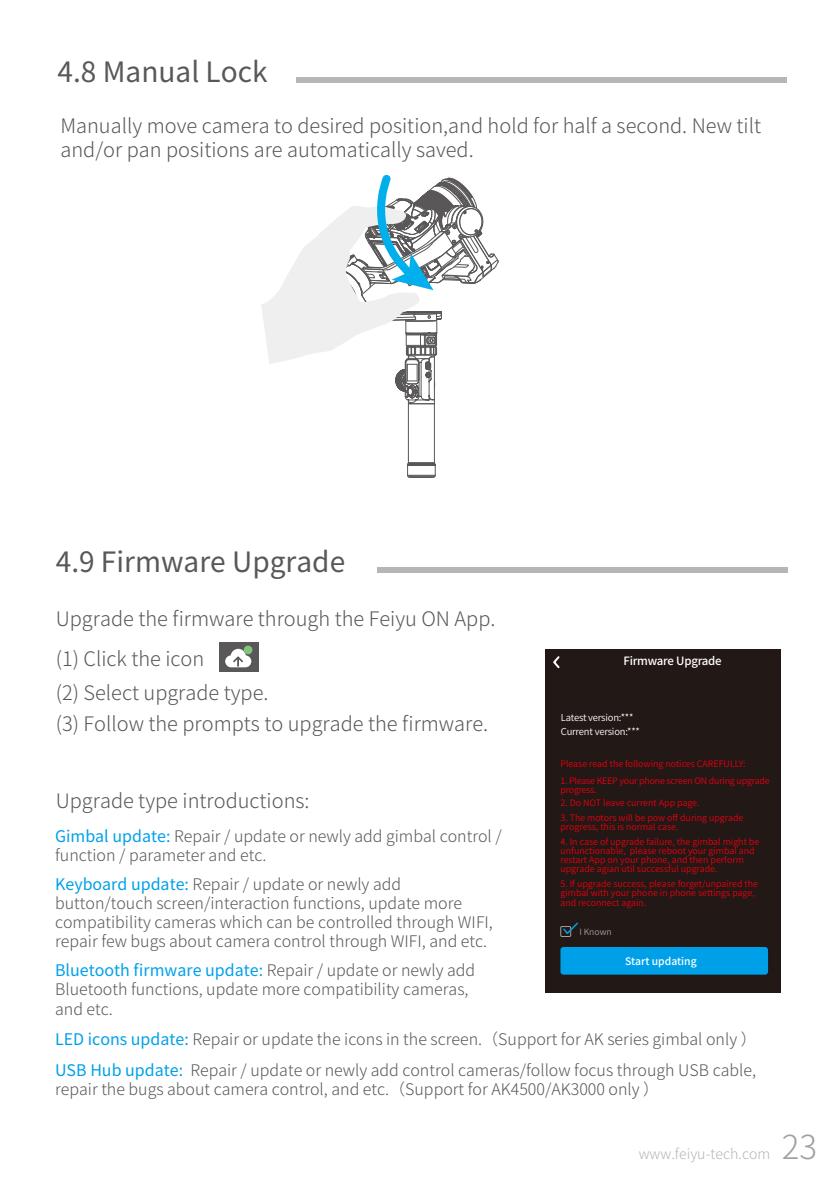
<style>
.page{position:relative;width:840px;height:1191px;background:#fff}
.page>*{position:absolute;margin:0;border:0;box-sizing:border-box;transform-origin:0 0}
.t1{font:300 33px "Source Han Sans CN";color:#9fa0a0}
.t2{font:28px "Source Han Sans CN";color:#595757}
.t3{font:300 20px/24px "Source Han Sans CN";color:#595757}
.t4{font:300 16px/19.2px "Source Han Sans CN";color:#595757}
.t5{font:300 14.2px "Source Han Sans CN";color:#b5b6b6}
.t6{font:500 11.4px "Source Han Sans CN";letter-spacing:-.02em;color:#fff}
.t7{font:500 10.4px "Source Han Sans CN";color:#fff}
.t8{font:9.4px "Source Han Sans CN";letter-spacing:-.02em;color:#fff}
.t9{font:8.8px/9.2px "Source Han Sans CN";color:#e60012}
.t10{font:8.8px/9.2px "Source Han Sans CN";letter-spacing:-.02em;color:#e60012}
.t11{font:8.6px "Source Han Sans CN";color:#9fa0a0}
.s1{font-weight:400;color:#00a0e9}
</style>
<div class="page">
<div style="left:377px;top:566px;width:410px;height:6px;background:#b5b6b6"></div>
<div style="left:296px;top:77px;width:490px;height:5px;background:#b5b6b6"></div>
<svg style="left:261px;top:174px;width:237px;height:304px"></svg>
<div style="left:219px;top:643px;width:39px;height:29px;background:#595757"></div>
<svg style="left:225px;top:649px;width:26px;height:18px"></svg>
<div style="left:243px;top:645px;width:9px;height:9px;background:#82c47e;border-radius:4px"></div>
<div style="left:545px;top:649px;width:235px;height:344px;background:#221815"></div>
<div style="left:560px;top:926px;width:11px;height:11px;border:1px solid #9fa0a0"></div>
<div style="left:560px;top:947px;width:207px;height:27px;background:#00a0e9;border-radius:3px"></div>
<svg style="left:553px;top:656px;width:7px;height:13px"></svg>
<svg style="left:561px;top:922px;width:17px;height:13px"></svg>
<h2 class="t2" style="left:57px;top:56px;width:211px">4.8 Manual Lock</h2>
<p class="t3" style="left:60px;top:114px;width:701px">Manually move camera to desired position,and hold for half a second. New tilt and/or pan positions are automatically saved.</p>
<h2 class="t2" style="left:56px;top:545px;width:291px">4.9 Firmware Upgrade</h2>
<p class="t3" style="left:56px;top:598px;width:441px;line-height:40.8px">Upgrade the firmware through the Feiyu ON App. (1) Click the icon</p>
<p class="t3" style="left:56px;top:678px;width:433px;line-height:31px">(2) Select upgrade type.<br>(3) Follow the prompts to upgrade the firmware.</p>
<p class="t3" style="left:56px;top:788px;width:255px">Upgrade type introductions:</p>
<p class="t4" style="left:55px;top:826px;width:448px"><span class="s1">Gimbal update:</span> Repair / update or newly add gimbal control / function / parameter and etc.</p>
<p class="t4" style="left:55px;top:874px;width:439px"><span class="s1">Keyboard update:</span> Repair / update or newly add button/touch screen/interaction functions, update more compatibility cameras which can be controlled through WIFI, repair few bugs about camera control through WIFI, and etc.</p>
<p class="t4" style="left:55px;top:961px;width:421px"><span class="s1">Bluetooth firmware update:</span> Repair / update or newly add<br>Bluetooth functions, update more compatibility cameras, and etc.</p>
<p class="t6" style="left:623px;top:655px;width:100px">Firmware Upgrade</p>
<p class="t8" style="left:560px;top:712px;width:74px">Latest version:***</p>
<p class="t8" style="left:560px;top:726px;width:80px">Current version:***</p>
<p class="t9" style="left:560px;top:759px;width:186px">Please read the following notices CAREFULLY:</p>
<p class="t10" style="left:560px;top:776px;width:211px">1. Please KEEP your phone screen ON during upgrade progress.</p>
<p class="t9" style="left:560px;top:798px;width:140px">2. Do NOT leave current App page.</p>
<p class="t9" style="left:560px;top:813px;width:184px">3. The motors will be pow off during upgrade progress, this is normal case.</p>
<p class="t9" style="left:560px;top:837px;width:200px">4. In case of upgrade failure, the gimbal might be unfunctionable, please reboot your gimbal and restart App on your phone, and then perform upgrade agian util successful upgrade.</p>
<p class="t9" style="left:560px;top:879px;width:199px">5. If upgrade success, please forget/unpaired the gimbal with your phone in phone settings page, and reconnect again.</p>
<p class="t11" style="left:579px;top:927px;width:34px">I Known</p>
<p class="t7" style="left:625px;top:955px;width:73px">Start updating</p>
<p class="t4" style="left:55px;top:1024px;width:702px;line-height:30.8px"><span class="s1">LED icons update:</span> Repair or update the icons in the screen.（Support for AK series gimbal only ）<br><span class="s1">USB Hub update:</span> Repair / update or newly add control cameras/follow focus through USB cable,</p>
<p class="t4" style="left:55px;top:1080px;width:605px">repair the bugs about camera control, and etc.（Support for AK4500/AK3000 only ）</p>
<p class="t5" style="left:638px;top:1146px;width:133px">www.feiyu-tech.com</p>
<h1 class="t1" style="left:781px;top:1128px;width:37px">23</h1>
</div>
